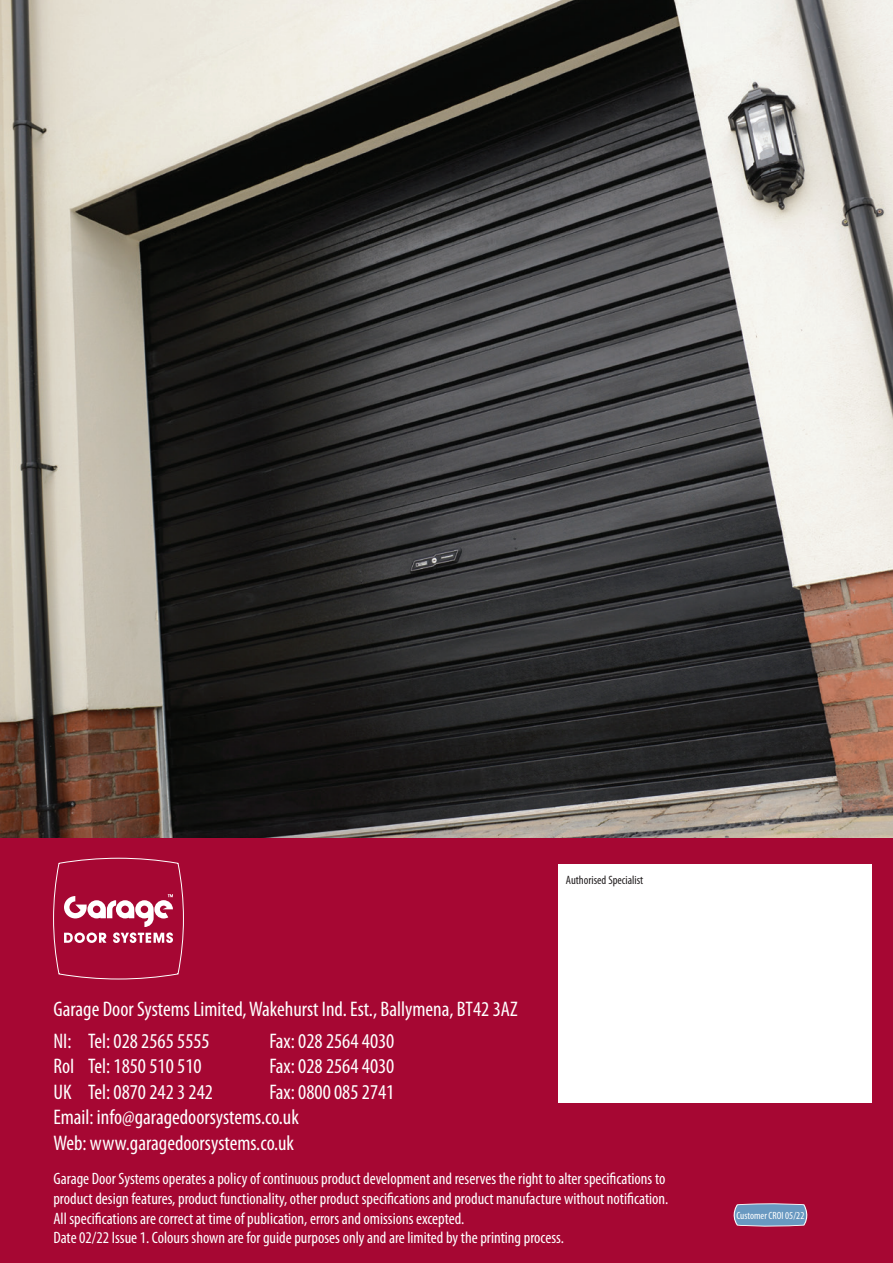
<style>
.page{position:relative;width:893px;height:1263px;background:#fff}
.page>*{position:absolute;margin:0;border:0;box-sizing:border-box;transform-origin:0 0}
.t1{font:condensed 21.15px/25.3px "Myriad Pro";color:#fff}
.t2{font:300 19.8px "Futura BT";color:#fff}
.t3{font:condensed 16.5px/19.8px "Myriad Pro";color:#fff}
.t4{font:condensed 12.15px "Myriad Pro";color:#231f20}
.t5{font:condensed 10.5px "Myriad Pro";color:#fff}
</style>
<div class="page">
<img style="left:0;top:0;width:893px;height:838px">
<div style="left:0;top:838px;width:893px;height:425px;background:#a60733"></div>
<svg style="left:53px;top:857px;width:131px;height:123px"></svg>
<div style="left:558px;top:864px;width:314px;height:238px;background:#fff"></div>
<svg style="left:733px;top:1203px;width:75px;height:24px;background:#7d92b7"></svg>
<p class="t2" style="left:39px;top:988px;width:175px">a better experience...</p>
<p class="t1" style="left:53px;top:992px;width:466px;line-height:32.2px">Garage Door Systems Limited, Wakehurst Ind. Est., Ballymena, BT42 3AZ<br>NI: Tel: 028 2565 5555</p>
<p class="t1" style="left:269px;top:1028px;width:127px">Fax: 028 2564 4030</p>
<p class="t1" style="left:53px;top:1053px;width:150px">RoI Tel: 1850 510 510</p>
<p class="t1" style="left:269px;top:1053px;width:127px">Fax: 028 2564 4030</p>
<p class="t1" style="left:53px;top:1079px;width:161px">UK Tel: 0870 242 3 242</p>
<p class="t1" style="left:53px;top:1079px;width:343px;text-indent:216px">Fax: 0800 085 2741<br>Email: info@garagedoorsystems.co.uk<br>Web: www.garagedoorsystems.co.uk</p>
<p class="t4" style="left:566px;top:872px;width:79px">Authorised Specialist</p>
<p class="t3" style="left:53px;top:1168px;width:616px">Garage Door Systems operates a policy of continuous product development and reserves the right to alter specifications to product design features, product functionality, other product specifications and product manufacture without notification.<br>All specifications are correct at time of publication, errors and omissions excepted.<br>Date 02/22 Issue 1. Colours shown are for guide purposes only and are limited by the printing process.</p>
<p class="t5" style="left:736px;top:1209px;width:69px">Customer CROI 05/22</p>
</div>
